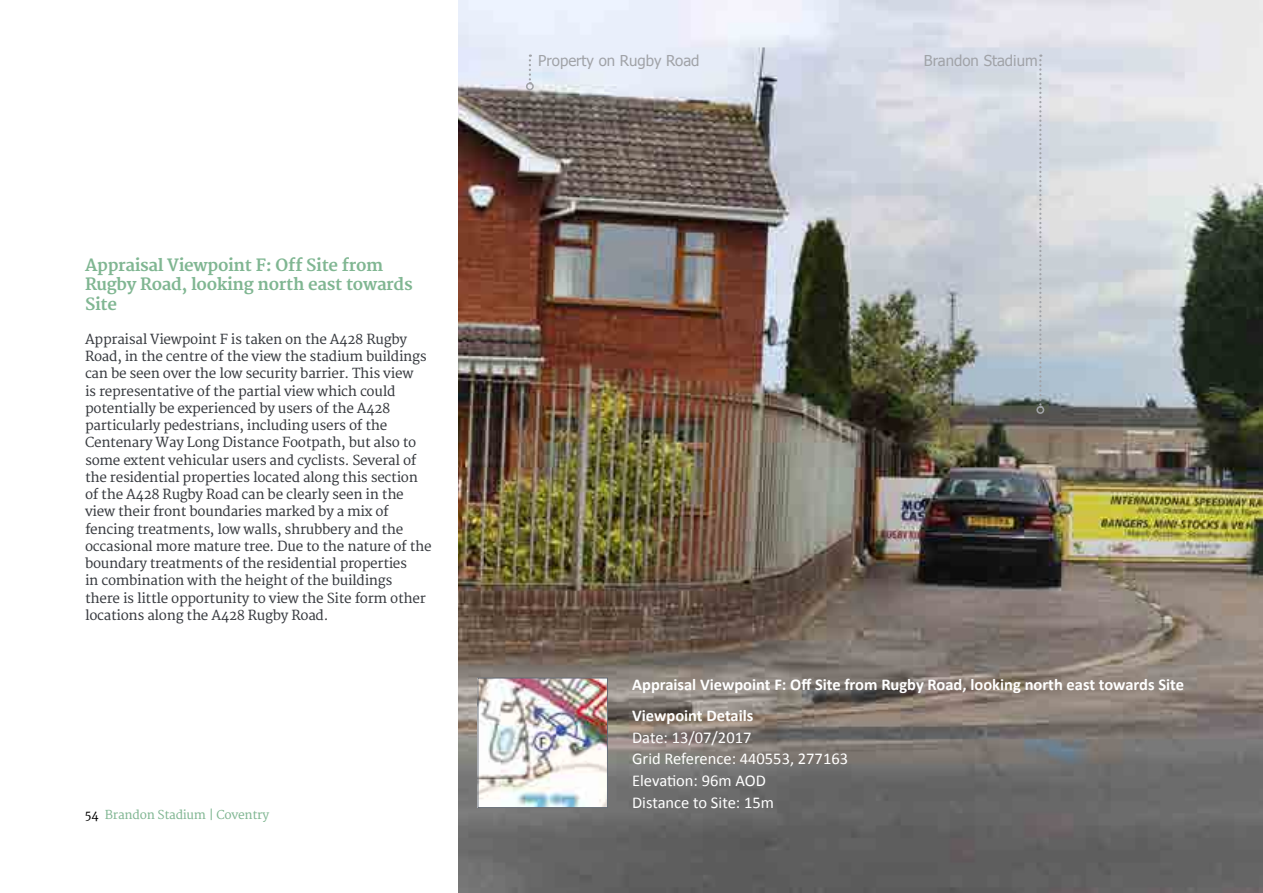
<style>
.page{position:relative;width:1263px;height:893px;background:#fff}
.page>*{position:absolute;margin:0;border:0;box-sizing:border-box;transform-origin:0 0}
.t1{font:700 16.5px "Calibri";color:#fff}
.t2{font:16.5px/21.8px "Calibri";color:#fff}
.t3{font:700 16.5px/19.5px "Merriweather";letter-spacing:-.02em;color:#80b692}
.t4{font:15px "Tahoma";color:#a1a3a8}
.t5{font:13.5px/17.2px "Merriweather";letter-spacing:-.02em;color:#36393e}
.t6{font:12px "Merriweather";letter-spacing:-.02em;color:#80b692}
.s1{color:#000}
</style>
<div class="page">
<img style="left:458px;top:0;width:805px;height:893px">
<svg style="left:529px;top:55px;width:2px;height:27px"></svg>
<div style="left:526px;top:82px;width:8px;height:8px;border:2px solid #a1a3a8;border-radius:50%"></div>
<svg style="left:1039px;top:55px;width:2px;height:351px"></svg>
<div style="left:1036px;top:406px;width:8px;height:8px;border:2px solid #a1a3a8;border-radius:50%"></div>
<img style="left:480px;top:680px;width:126px;height:126px">
<div style="left:478px;top:678px;width:130px;height:130px;border:1px solid #646c76"></div>
<p class="t3" style="left:85px;top:256px;width:329px">Appraisal Viewpoint F: Off Site from<br>Rugby Road, looking north east towards<br>Site</p>
<p class="t5" style="left:85px;top:331px;width:348px">Appraisal Viewpoint F is taken on the A428 Rugby Road, in the centre of the view the stadium buildings can be seen over the low security barrier. This view<br>is representative of the partial view which could potentially be experienced by users of the A428 particularly pedestrians, including users of the Centenary Way Long Distance Footpath, but also to some extent vehicular users and cyclists. Several of the residential properties located along this section of the A428 Rugby Road can be clearly seen in the view their front boundaries marked by a mix of fencing treatments, low walls, shrubbery and the occasional more mature tree. Due to the nature of the boundary treatments of the residential properties<br>in combination with the height of the buildings<br>there is little opportunity to view the Site form other locations along the A428 Rugby Road.</p>
<p class="t6" style="left:85px;top:808px;width:186px"><span class="s1">54</span> Brandon Stadium | Coventry</p>
<p class="t4" style="left:538px;top:50px;width:163px">Property on Rugby Road</p>
<p class="t4" style="left:924px;top:50px;width:115px">Brandon Stadium</p>
<p class="t1" style="left:632px;top:674px;width:553px">Appraisal Viewpoint F: Off Site from Rugby Road, looking north east towards Site</p>
<p class="t1" style="left:632px;top:705px;width:123px">Viewpoint Details</p>
<p class="t2" style="left:632px;top:726px;width:217px">Date: 13/07/2017<br>Grid Reference: 440553, 277163<br>Elevation: 96m AOD<br>Distance to Site: 15m</p>
</div>
